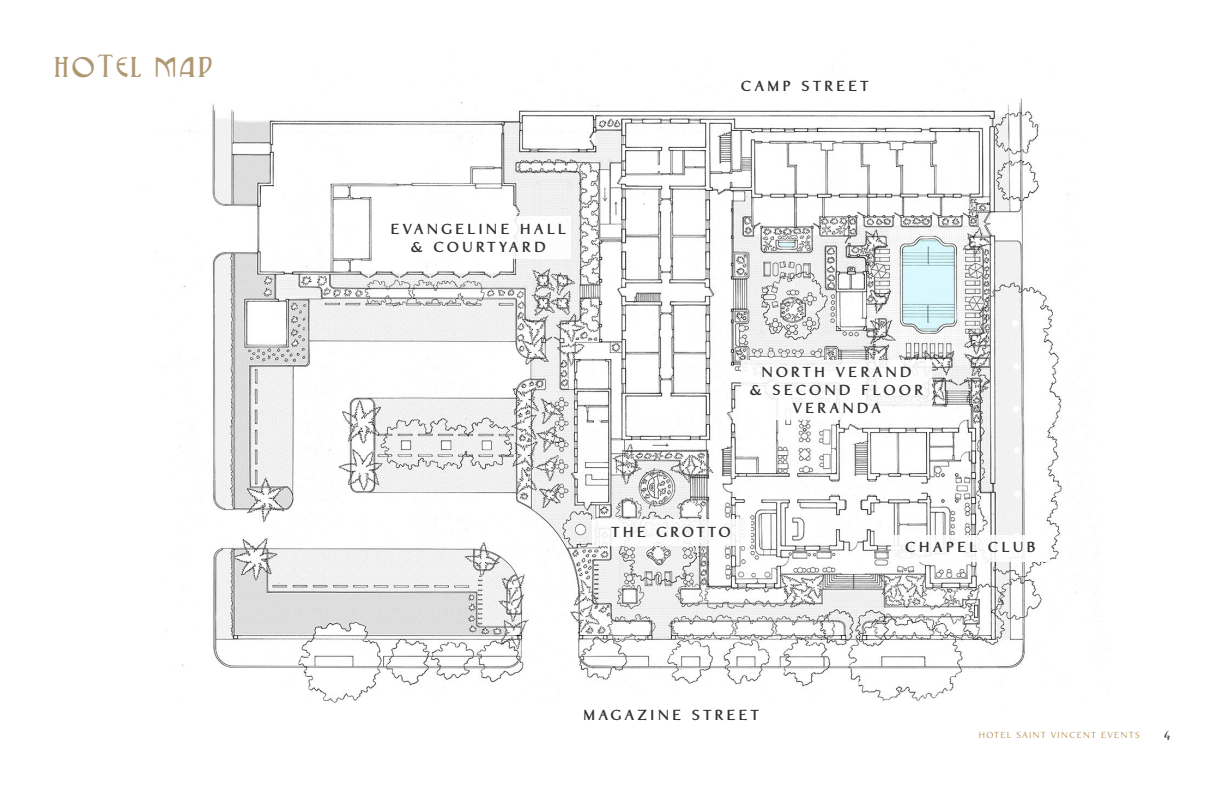
<style>
.page{position:relative;width:1224px;height:792px;background:#fff}
.page>*{position:absolute;margin:0;border:0;box-sizing:border-box;transform-origin:0 0}
.t1{font:28px "P22 Vienna";letter-spacing:.1em;color:#b09873}
.t2{font:700 15px/18px "Biblia";letter-spacing:.2em;color:#333132;text-align:center}
.t3{font:12px "P22 Vienna";color:#333132}
.t4{font:500 9px "Biblia";letter-spacing:.15em;color:#b48e50}
</style>
<div class="page">
<img style="left:166px;top:66px;width:911px;height:637px">
<div style="left:386px;top:217px;width:184px;height:42px;background:#fff"></div>
<div style="left:593px;top:520px;width:158px;height:26px;background:#fff"></div>
<div style="left:891px;top:535px;width:159px;height:26px;background:#fff"></div>
<div style="left:741px;top:361px;width:191px;height:59px;background:#fff"></div>
<h1 class="t1" style="left:54px;top:54px;width:160px">HOTEL MAP</h1>
<p class="t2" style="left:741px;top:78px;width:129px">CAMP STREET</p>
<p class="t2" style="left:390px;top:221px;width:177px">EVANGELINE HALL &amp; COURTYARD</p>
<p class="t2" style="left:750px;top:364px;width:175px">NORTH VERAND<br>&amp; SECOND FLOOR<br>VERANDA</p>
<p class="t2" style="left:611px;top:524px;width:121px">THE GROTTO</p>
<p class="t2" style="left:905px;top:538px;width:132px">CHAPEL CLUB</p>
<p class="t2" style="left:583px;top:706px;width:177px">MAGAZINE STREET</p>
<p class="t4" style="left:979px;top:730px;width:162px">HOTEL SAINT VINCENT EVENTS</p>
<p class="t3" style="left:1163px;top:730px;width:9px">4</p>
</div>
